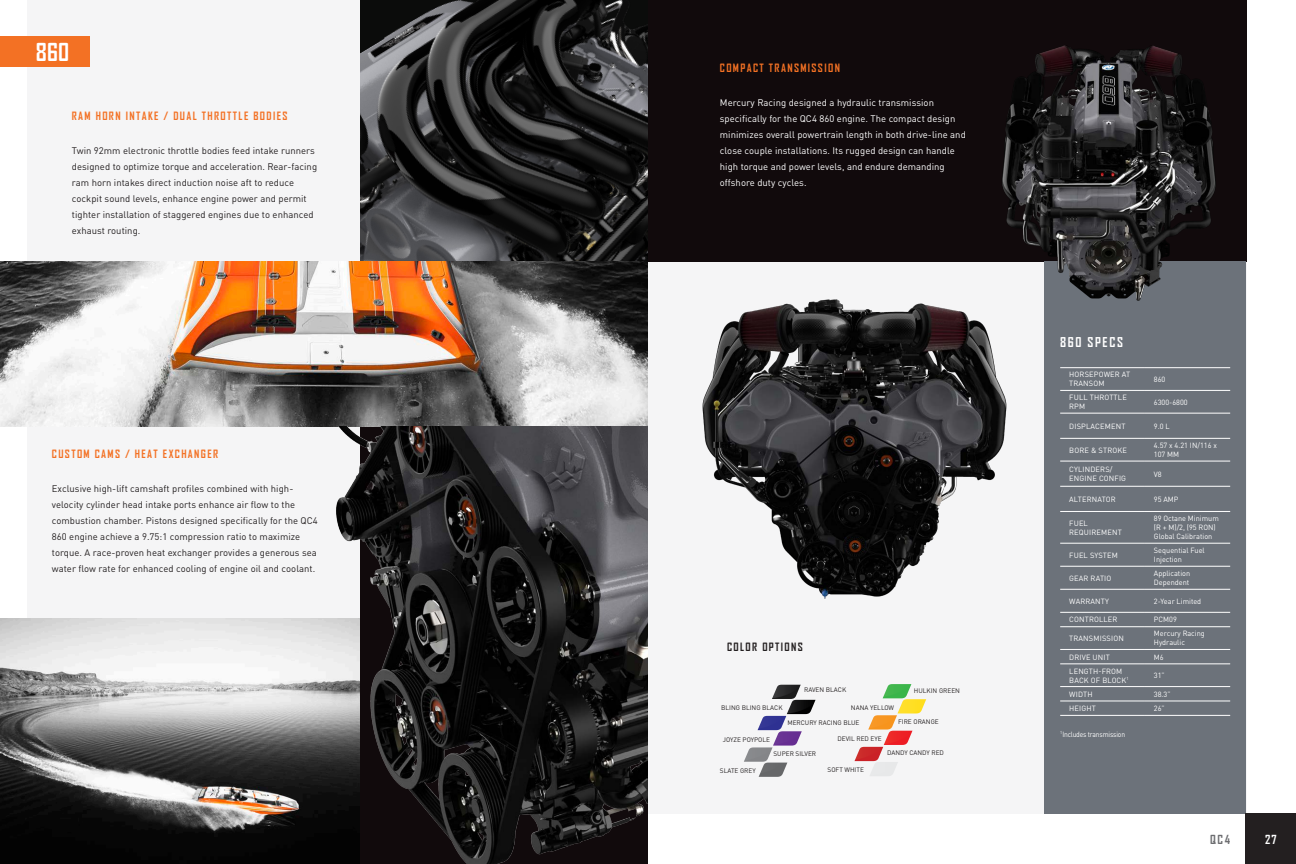
<style>
.page{position:relative;width:1296px;height:864px;background:#fff}
.page>*{position:absolute;margin:0;border:0;box-sizing:border-box;transform-origin:0 0}
.t1{font:700 23.7px "Agency FB";color:#fff}
.t2{font:700 13px "Agency FB";letter-spacing:.125em;color:#fff}
.t3{font:700 12px "Agency FB";color:#6c6d70}
.t4{font:700 12px "Agency FB";color:#fff}
.t5{font:700 11px "Agency FB";letter-spacing:.125em;color:#f37124}
.t6{font:700 11px "Agency FB";letter-spacing:.125em;color:#231f20}
.t7{font:9.5px/16px "DINOT";letter-spacing:.005em;color:#231f20}
.t8{font:9.5px/16px "DINOT";letter-spacing:.005em;color:#fff}
.t9{font:7.5px/9px "DINOT";color:#fff}
.t10{font:7.5px/9px "DINOT";letter-spacing:.02em;color:#fff}
.t11{font:7.5px "DINOT";letter-spacing:-.025em;color:#fff;scale:.9 1}
.t12{font:6.5px "DINOT";color:#231f20}
</style>
<div class="page">
<div style="left:27px;top:0;width:621px;height:837px;background:#f5f5f6"></div>
<div style="left:648px;top:0;width:598px;height:814px;background:#f5f5f6"></div>
<div style="left:648px;top:0;width:598px;height:262px;background:#110a0c"></div>
<div style="left:1044px;top:262px;width:202px;height:552px;background:#6c727a"></div>
<div style="left:1246px;top:814px;width:50px;height:50px;background:#231f20"></div>
<div style="left:0;top:37px;width:90px;height:30px;background:#f37124"></div>
<img style="left:360px;top:0;width:288px;height:262px">
<img style="left:0;top:262px;width:648px;height:164px">
<img style="left:329px;top:426px;width:319px;height:438px">
<img style="left:1002px;top:45px;width:239px;height:256px">
<img style="left:702px;top:299px;width:311px;height:300px">
<hr style="left:1060px;top:367px;width:85px;height:1px;background:#fff">
<hr style="left:1145px;top:367px;width:85px;height:1px;background:#fff">
<hr style="left:1060px;top:390px;width:85px;height:1px;background:#fff">
<hr style="left:1145px;top:390px;width:85px;height:1px;background:#fff">
<hr style="left:1060px;top:413px;width:85px;height:1px;background:#fff">
<hr style="left:1145px;top:413px;width:85px;height:1px;background:#fff">
<hr style="left:1060px;top:438px;width:85px;height:1px;background:#fff">
<hr style="left:1145px;top:438px;width:85px;height:1px;background:#fff">
<hr style="left:1060px;top:461px;width:85px;height:1px;background:#fff">
<hr style="left:1145px;top:461px;width:85px;height:1px;background:#fff">
<hr style="left:1060px;top:486px;width:85px;height:1px;background:#fff">
<hr style="left:1145px;top:486px;width:85px;height:1px;background:#fff">
<hr style="left:1060px;top:511px;width:85px;height:1px;background:#fff">
<hr style="left:1145px;top:511px;width:85px;height:1px;background:#fff">
<hr style="left:1060px;top:543px;width:85px;height:1px;background:#fff">
<hr style="left:1145px;top:543px;width:85px;height:1px;background:#fff">
<hr style="left:1060px;top:566px;width:85px;height:1px;background:#fff">
<hr style="left:1145px;top:566px;width:85px;height:1px;background:#fff">
<hr style="left:1060px;top:589px;width:85px;height:1px;background:#fff">
<hr style="left:1145px;top:589px;width:85px;height:1px;background:#fff">
<hr style="left:1060px;top:612px;width:85px;height:1px;background:#fff">
<hr style="left:1145px;top:612px;width:85px;height:1px;background:#fff">
<hr style="left:1060px;top:626px;width:85px;height:1px;background:#fff">
<hr style="left:1145px;top:626px;width:85px;height:1px;background:#fff">
<hr style="left:1060px;top:649px;width:85px;height:1px;background:#fff">
<hr style="left:1145px;top:649px;width:85px;height:1px;background:#fff">
<hr style="left:1060px;top:664px;width:85px;height:1px;background:#fff">
<hr style="left:1145px;top:664px;width:85px;height:1px;background:#fff">
<hr style="left:1060px;top:686px;width:85px;height:1px;background:#fff">
<hr style="left:1145px;top:686px;width:85px;height:1px;background:#fff">
<hr style="left:1060px;top:701px;width:85px;height:1px;background:#fff">
<hr style="left:1145px;top:701px;width:85px;height:1px;background:#fff">
<hr style="left:1060px;top:715px;width:85px;height:1px;background:#fff">
<hr style="left:1145px;top:715px;width:85px;height:1px;background:#fff">
<img style="left:0;top:618px;width:360px;height:246px">
<img style="left:758px;top:716px;width:28px;height:14px">
<img style="left:868px;top:715px;width:29px;height:15px">
<img style="left:772px;top:685px;width:29px;height:14px">
<img style="left:883px;top:684px;width:28px;height:14px">
<img style="left:744px;top:747px;width:29px;height:15px">
<img style="left:855px;top:747px;width:28px;height:14px">
<img style="left:773px;top:731px;width:29px;height:15px">
<img style="left:884px;top:731px;width:28px;height:14px">
<img style="left:787px;top:700px;width:29px;height:14px">
<img style="left:897px;top:699px;width:29px;height:14px">
<img style="left:759px;top:763px;width:28px;height:14px">
<p class="t1" style="left:36px;top:37px;width:35px">860</p>
<p class="t5" style="left:72px;top:109px;width:217px">RAM HORN INTAKE / DUAL THROTTLE BODIES</p>
<p class="t7" style="left:72px;top:143px;width:247px">Twin 92mm electronic throttle bodies feed intake runners designed to optimize torque and acceleration. Rear-facing ram horn intakes direct induction noise aft to reduce cockpit sound levels, enhance engine power and permit tighter installation of staggered engines due to enhanced exhaust routing.</p>
<p class="t5" style="left:52px;top:447px;width:168px">CUSTOM CAMS / HEAT EXCHANGER</p>
<p class="t7" style="left:52px;top:480px;width:267px">Exclusive high-lift camshaft profiles combined with high&shy;velocity cylinder head intake ports enhance air flow to the combustion chamber. Pistons designed specifically for the QC4<br>860 engine achieve a 9.75:1 compression ratio to maximize torque. A race-proven heat exchanger provides a generous sea water flow rate for enhanced cooling of engine oil and coolant.</p>
<p class="t5" style="left:720px;top:61px;width:122px">COMPACT TRANSMISSION</p>
<p class="t8" style="left:720px;top:95px;width:247px">Mercury Racing designed a hydraulic transmission specifically for the QC4 860 engine. The compact design minimizes overall powertrain length in both drive-line and close couple installations. Its rugged design can handle high torque and power levels, and endure demanding offshore duty cycles.</p>
<p class="t6" style="left:727px;top:640px;width:77px">COLOR OPTIONS</p>
<p class="t12" style="left:804px;top:686px;width:44px">RAVEN BLACK</p>
<p class="t12" style="left:914px;top:686px;width:48px">HULKIN GREEN</p>
<p class="t12" style="left:721px;top:704px;width:63px">BLING BLING BLACK</p>
<p class="t12" style="left:851px;top:703px;width:45px">NANA YELLOW</p>
<p class="t12" style="left:787px;top:718px;width:74px">MERCURY RACING BLUE</p>
<p class="t12" style="left:898px;top:718px;width:42px">FIRE ORANGE</p>
<p class="t12" style="left:723px;top:735px;width:49px">JOYZE POYPOLE</p>
<p class="t12" style="left:837px;top:735px;width:46px">DEVIL RED EYE</p>
<p class="t12" style="left:773px;top:750px;width:44px">SUPER SILVER</p>
<p class="t12" style="left:887px;top:749px;width:58px">DANDY CANDY RED</p>
<p class="t12" style="left:720px;top:767px;width:37px">SLATE GREY</p>
<p class="t12" style="left:828px;top:766px;width:38px">SOFT WHITE</p>
<p class="t2" style="left:1060px;top:334px;width:64px">860 SPECS</p>
<p class="t10" style="left:1069px;top:370px;width:63px">HORSEPOWER AT<br>TRANSOM</p>
<p class="t9" style="left:1154px;top:375px;width:13px">860</p>
<p class="t10" style="left:1069px;top:393px;width:59px">FULL THROTTLE<br>RPM</p>
<p class="t9" style="left:1154px;top:397px;width:35px">6300-6800</p>
<p class="t10" style="left:1069px;top:421px;width:58px">DISPLACEMENT</p>
<p class="t9" style="left:1154px;top:421px;width:17px">9.0 L</p>
<p class="t10" style="left:1069px;top:445px;width:59px">BORE &amp; STROKE</p>
<p class="t9" style="left:1154px;top:441px;width:64px">4.57 x 4.21 IN/116 x<br>107 MM</p>
<p class="t10" style="left:1069px;top:465px;width:45px">CYLINDERS/</p>
<p class="t10" style="left:1069px;top:474px;width:58px">ENGINE CONFIG</p>
<p class="t9" style="left:1154px;top:469px;width:9px">V8</p>
<p class="t10" style="left:1069px;top:494px;width:48px">ALTERNATOR</p>
<p class="t9" style="left:1154px;top:494px;width:26px">95 AMP</p>
<p class="t9" style="left:1069px;top:518px;width:20px">FUEL</p>
<p class="t10" style="left:1069px;top:527px;width:54px">REQUIREMENT</p>
<p class="t9" style="left:1154px;top:514px;width:66px">89 Octane Minimum (R + M)/2, (95 RON)<br>Global Calibration</p>
<p class="t10" style="left:1069px;top:550px;width:50px">FUEL SYSTEM</p>
<p class="t9" style="left:1154px;top:546px;width:52px">Sequential Fuel<br>Injection</p>
<p class="t10" style="left:1069px;top:573px;width:44px">GEAR RATIO</p>
<p class="t9" style="left:1154px;top:569px;width:38px">Application<br>Dependent</p>
<p class="t10" style="left:1069px;top:596px;width:41px">WARRANTY</p>
<p class="t9" style="left:1154px;top:596px;width:49px">2-Year Limited</p>
<p class="t10" style="left:1069px;top:615px;width:50px">CONTROLLER</p>
<p class="t9" style="left:1154px;top:615px;width:24px">PCM09</p>
<p class="t10" style="left:1069px;top:634px;width:56px">TRANSMISSION</p>
<p class="t9" style="left:1154px;top:629px;width:52px">Mercury Racing<br>Hydraulic</p>
<p class="t10" style="left:1069px;top:652px;width:42px">DRIVE UNIT</p>
<p class="t9" style="left:1154px;top:652px;width:11px">M6</p>
<p class="t10" style="left:1069px;top:666px;width:61px">LENGTH-FROM<br>BACK OF BLOCK<sup>1</sup></p>
<p class="t9" style="left:1154px;top:671px;width:12px">31”</p>
<p class="t9" style="left:1069px;top:689px;width:25px">WIDTH</p>
<p class="t9" style="left:1154px;top:689px;width:18px">38.3”</p>
<p class="t9" style="left:1069px;top:704px;width:28px">HEIGHT</p>
<p class="t9" style="left:1154px;top:704px;width:12px">26”</p>
<p class="t11" style="left:1060px;top:729px;width:74px"><sup>1</sup>Includes transmission</p>
<p class="t3" style="left:1210px;top:832px;width:21px">QC4</p>
<p class="t4" style="left:1265px;top:832px;width:13px">27</p>
</div>
